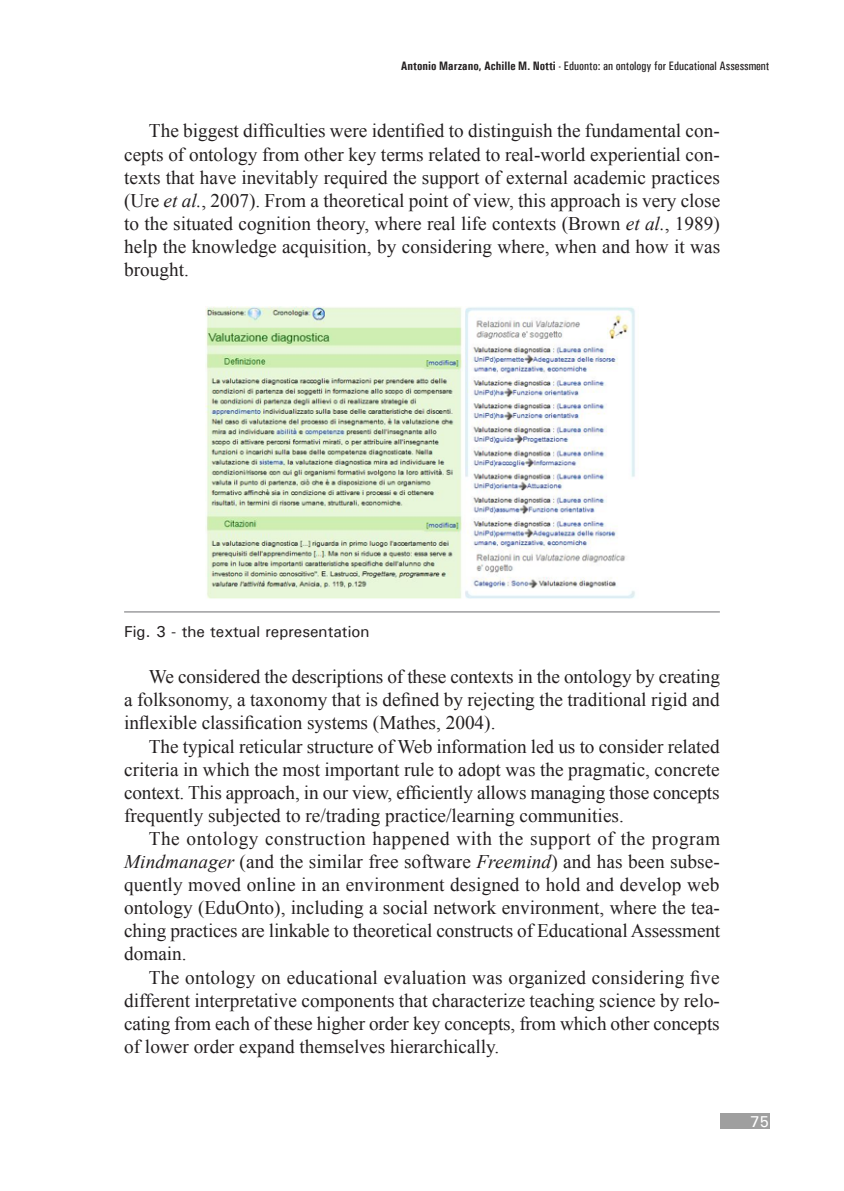
<style>
.page{position:relative;width:844px;height:1191px;background:#fff}
.page>*{position:absolute;margin:0;border:0;box-sizing:border-box;transform-origin:0 0}
.TESTO{font:19.25px/23.1px "Times New Roman";color:#231f20;text-align:justify}
.Fig{font:500 15.75px "Univers";color:#231f20}
.t1{font:500 15.75px "Univers";color:#fff}
.t2{font:500 condensed 12.25px "Univers";color:#231f20}
.s1{font-weight:700}
.s2{font-style:italic}
</style>
<div class="page">
<div style="left:719px;top:1113px;width:50px;height:16px;background:#9f9f9f"></div>
<hr style="left:124px;top:611px;width:595px;height:1px;background:#6c6d70">
<img style="left:206px;top:306px;width:429px;height:293px">
<p class="t2" style="left:400px;top:58px;width:370px"><span class="s1">Antonio Marzano, Achille M. Notti</span> - Eduonto: an ontology for Educational Assessment</p>
<p class="TESTO" style="left:124px;top:119px;width:597px;text-indent:25px">The biggest difficulties were identified to distinguish the fundamental con&shy;cepts of ontology from other key terms related to real-world experiential con&shy;texts that have inevitably required the support of external academic practices (Ure <span class="s2">et al.</span>, 2007). From a theoretical point of view, this approach is very close to the situated cognition theory, where real life contexts (Brown <span class="s2">et al.</span>, 1989) help the knowledge acquisition, by considering where, when and how it was brought.</p>
<p class="Fig" style="left:124px;top:621px;width:247px">Fig. 3 - the textual representation</p>
<p class="TESTO" style="left:124px;top:665px;width:597px;text-indent:25px">We considered the descriptions of these contexts in the ontology by creating a folksonomy, a taxonomy that is defined by rejecting the traditional rigid and inflexible classification systems (Mathes, 2004).</p>
<p class="TESTO" style="left:124px;top:734px;width:597px;text-indent:25px">The typical reticular structure of Web information led us to consider related criteria in which the most important rule to adopt was the pragmatic, concrete context. This approach, in our view, efficiently allows managing those concepts frequently subjected to re/trading practice/learning communities.</p>
<p class="TESTO" style="left:124px;top:826px;width:597px;text-indent:25px">The ontology construction happened with the support of the program <span class="s2">Mindmanager</span> (and the similar free software <span class="s2">Freemind</span>) and has been subse&shy;quently moved online in an environment designed to hold and develop web ontology (EduOnto), including a social network environment, where the tea&shy;ching practices are linkable to theoretical constructs of Educational Assessment domain.</p>
<p class="TESTO" style="left:124px;top:965px;width:597px;text-indent:25px">The ontology on educational evaluation was organized considering five different interpretative components that characterize teaching science by relo&shy;cating from each of these higher order key concepts, from which other concepts of lower order expand themselves hierarchically.</p>
<p class="t1" style="left:749px;top:1111px;width:21px">75</p>
</div>
